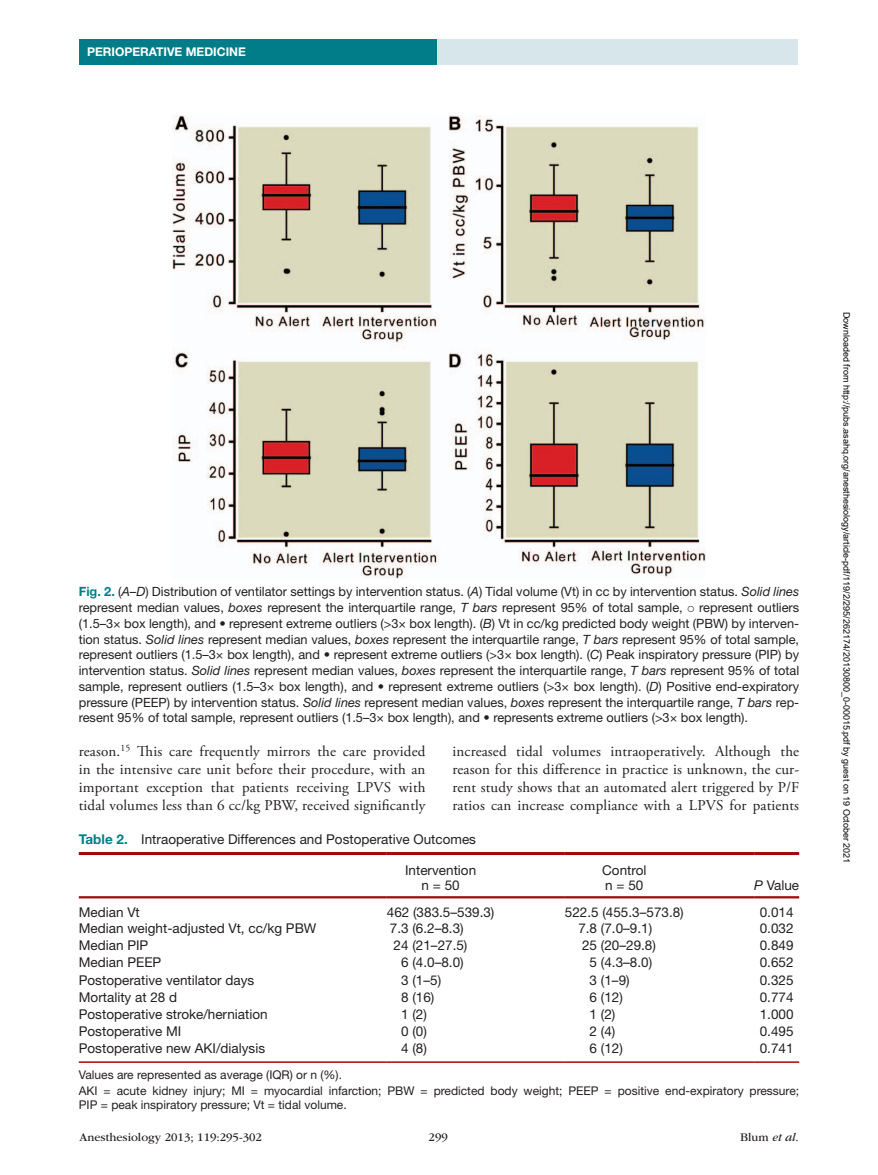
<style>
.page{position:relative;width:878px;height:1175px;background:#fff}
.page>*{position:absolute;margin:0;border:0;box-sizing:border-box;transform-origin:0 0}
.t1{font:15px/18px "Adobe Garamond Pro";letter-spacing:.01em;color:#231f20;text-align:justify}
.t2{font:13.5px/15px "Helvetica Neue LT Std";color:#231f20;text-align:center}
.t3{font:12.75px/15.8px "Helvetica Neue LT Std";color:#231f20;text-align:justify}
.t4{font:12px/16.5px "Helvetica Neue LT Std";color:#231f20}
.t5{font:12px "ITC Garamond Std";color:#231f20}
.t6{font:700 12px "Helvetica Neue LT Std";color:#fff}
.t7{font:9px "Arial";color:#000}
.s1{font-weight:700;color:#007d88}
.s2{font-style:italic}
.s3{font-family:"Gandhari Unicode"}
</style>
<div class="page">
<div style="left:432px;top:39px;width:365px;height:26px;background:#d6e6ea"></div>
<div style="left:79px;top:39px;width:357px;height:25px;background:#007d88"></div>
<img style="left:172px;top:116px;width:533px;height:462px">
<hr style="left:79px;top:852px;width:308px;height:3px;background:#a1080f">
<hr style="left:754px;top:852px;width:45px;height:3px;background:#a1080f">
<hr style="left:79px;top:896px;width:308px;height:2px;background:#a1080f">
<hr style="left:754px;top:896px;width:45px;height:2px;background:#a1080f">
<hr style="left:387px;top:1061px;width:178px;height:1px;background:#a1080f">
<hr style="left:565px;top:1061px;width:189px;height:1px;background:#a1080f">
<hr style="left:754px;top:1061px;width:45px;height:1px;background:#a1080f">
<hr style="left:387px;top:852px;width:178px;height:3px;background:#a1080f">
<hr style="left:387px;top:896px;width:178px;height:2px;background:#a1080f">
<hr style="left:565px;top:852px;width:189px;height:3px;background:#a1080f">
<hr style="left:565px;top:896px;width:189px;height:2px;background:#a1080f">
<hr style="left:79px;top:1061px;width:308px;height:1px;background:#a1080f">
<p class="t6" style="left:87px;top:44px;width:160px">PERIOPERATIVE MEDICINE</p>
<p class="t3" style="left:79px;top:584px;width:722px"><span class="s1">Fig. 2.</span> (<span class="s2">A</span>–<span class="s2">D</span>) Distribution of ventilator settings by intervention status. (<span class="s2">A</span>) Tidal volume (Vt) in cc by intervention status. <span class="s2">Solid lines </span>represent median values, <span class="s2">boxes</span> represent the interquartile range, <span class="s2">T bars</span> represent 95% of total sample, <span class="s3">○</span> represent outliers (1.5–3× box length), and • represent extreme outliers (&gt;3× box length). (<span class="s2">B</span>) Vt in cc/kg predicted body weight (PBW) by interven&shy;tion status. <span class="s2">Solid lines</span> represent median values, <span class="s2">boxes</span> represent the interquartile range, <span class="s2">T bars</span> represent 95% of total sample, represent outliers (1.5–3× box length), and • represent extreme outliers (&gt;3× box length). (<span class="s2">C</span>) Peak inspiratory pressure (PI P) by intervention status. <span class="s2">Solid lines</span> represent median values, <span class="s2">boxes</span> represent the interquartile range, <span class="s2">T bars</span> represent 95% of total sample, represent outliers (1.5–3× box length), and • represent extreme outliers (&gt;3× box length). (<span class="s2">D</span>) Positive end-expiratory pressure (PEEP) by intervention status. <span class="s2">Solid lines</span> represent median values, <span class="s2">boxes</span> represent the interquartile range, <span class="s2">T bars</span> rep&shy;resent 95% of total sample, represent outliers (1.5–3× box length), and • represents extreme outliers (&gt;3× box length).</p>
<p class="t1" style="left:79px;top:742px;width:348px">reason.<sup>15</sup> This care frequently mirrors the care provided in the intensive care unit before their procedure, with an important exception that patients receiving LPVS with tidal volumes less than 6 cc/kg PBW, received significantly</p>
<p class="t1" style="left:452px;top:742px;width:348px">increased tidal volumes intraoperatively. Although the reason for this difference in practice is unknown, the cur&shy;rent study shows that an automated alert triggered by P/F ratios can increase compliance with a LPVS for patients</p>
<p class="t2" style="left:79px;top:831px;width:399px"><span class="s1">Table 2.</span> I ntraoperative Differences and Postoperative Outcomes</p>
<p class="t2" style="left:405px;top:862px;width:73px">I ntervention n = 50</p>
<p class="t2" style="left:602px;top:862px;width:46px;text-align:left">Control n = 50</p>
<p class="t2" style="left:754px;top:877px;width:47px"><span class="s2">P</span> Value</p>
<p class="t2" style="left:79px;top:905px;width:63px">Median Vt</p>
<p class="t2" style="left:387px;top:905px;width:109px">462 (383.5–539.3)</p>
<p class="t2" style="left:565px;top:905px;width:120px">522.5 (455.3–573.8)</p>
<p class="t2" style="left:759px;top:905px;width:35px">0.014</p>
<p class="t2" style="left:79px;top:920px;width:239px">Median weight-adjusted Vt, cc/kg PBW</p>
<p class="t2" style="left:390px;top:920px;width:75px">7.3 (6.2–8.3)</p>
<p class="t2" style="left:578px;top:920px;width:75px">7.8 (7.0–9.1)</p>
<p class="t2" style="left:759px;top:920px;width:35px">0.032</p>
<p class="t2" style="left:79px;top:937px;width:71px">Median PI P</p>
<p class="t2" style="left:393px;top:937px;width:75px">24 (21–27.5)</p>
<p class="t2" style="left:582px;top:937px;width:75px">25 (20–29.8)</p>
<p class="t2" style="left:759px;top:937px;width:35px">0.849</p>
<p class="t2" style="left:79px;top:955px;width:84px">Median PEEP</p>
<p class="t2" style="left:401px;top:955px;width:64px">6 (4.0–8.0)</p>
<p class="t2" style="left:589px;top:955px;width:64px">5 (4.3–8.0)</p>
<p class="t2" style="left:759px;top:955px;width:35px">0.652</p>
<p class="t2" style="left:79px;top:972px;width:177px">Postoperative ventilator days</p>
<p class="t2" style="left:401px;top:972px;width:42px">3 (1–5)</p>
<p class="t2" style="left:589px;top:972px;width:42px">3 (1–9)</p>
<p class="t2" style="left:759px;top:972px;width:35px">0.325</p>
<p class="t2" style="left:79px;top:989px;width:100px">Mortality at 28 d</p>
<p class="t2" style="left:401px;top:989px;width:35px">8 (16)</p>
<p class="t2" style="left:589px;top:989px;width:35px">6 (12)</p>
<p class="t2" style="left:759px;top:989px;width:35px">0.774</p>
<p class="t2" style="left:79px;top:1006px;width:190px">Postoperative stroke/herniation</p>
<p class="t2" style="left:401px;top:1006px;width:27px">1 (2)</p>
<p class="t2" style="left:589px;top:1006px;width:27px">1 (2)</p>
<p class="t2" style="left:759px;top:1006px;width:35px">1.000</p>
<p class="t2" style="left:79px;top:1023px;width:102px">Postoperative MI</p>
<p class="t2" style="left:401px;top:1023px;width:27px">0 (0)</p>
<p class="t2" style="left:589px;top:1023px;width:27px">2 (4)</p>
<p class="t2" style="left:759px;top:1023px;width:35px">0.495</p>
<p class="t2" style="left:79px;top:1040px;width:188px">Postoperative new AKI/dialysis</p>
<p class="t2" style="left:401px;top:1040px;width:27px">4 (8)</p>
<p class="t2" style="left:589px;top:1040px;width:35px">6 (12)</p>
<p class="t2" style="left:759px;top:1040px;width:35px">0.741</p>
<p class="t4" style="left:79px;top:1066px;width:722px">Values are represented as average (I QR) or n (%).<br>AKI = acute kidney injury; MI = myocardial infarction; PBW = predicted body weight; PEEP = positive end-expiratory pressure;</p>
<p class="t4" style="left:79px;top:1096px;width:269px">PI P = peak inspiratory pressure; Vt = tidal volume.</p>
<p class="t5" style="left:80px;top:1130px;width:184px">Anesthesiology 2013; 119:295-302</p>
<p class="t5" style="left:428px;top:1130px;width:21px">299</p>
<p class="t5" style="left:740px;top:1130px;width:60px">Blum <span class="s2">et al</span>.</p>
<p class="t7" style="left:850px;top:312px;width:553px;rotate:90deg">Downloaded from http://pubs.asahq.org/anesthesiology/article-pdf/119/2/295/262174/20130800_0-00015.pdf by guest on 19 October 2021</p>
</div>
